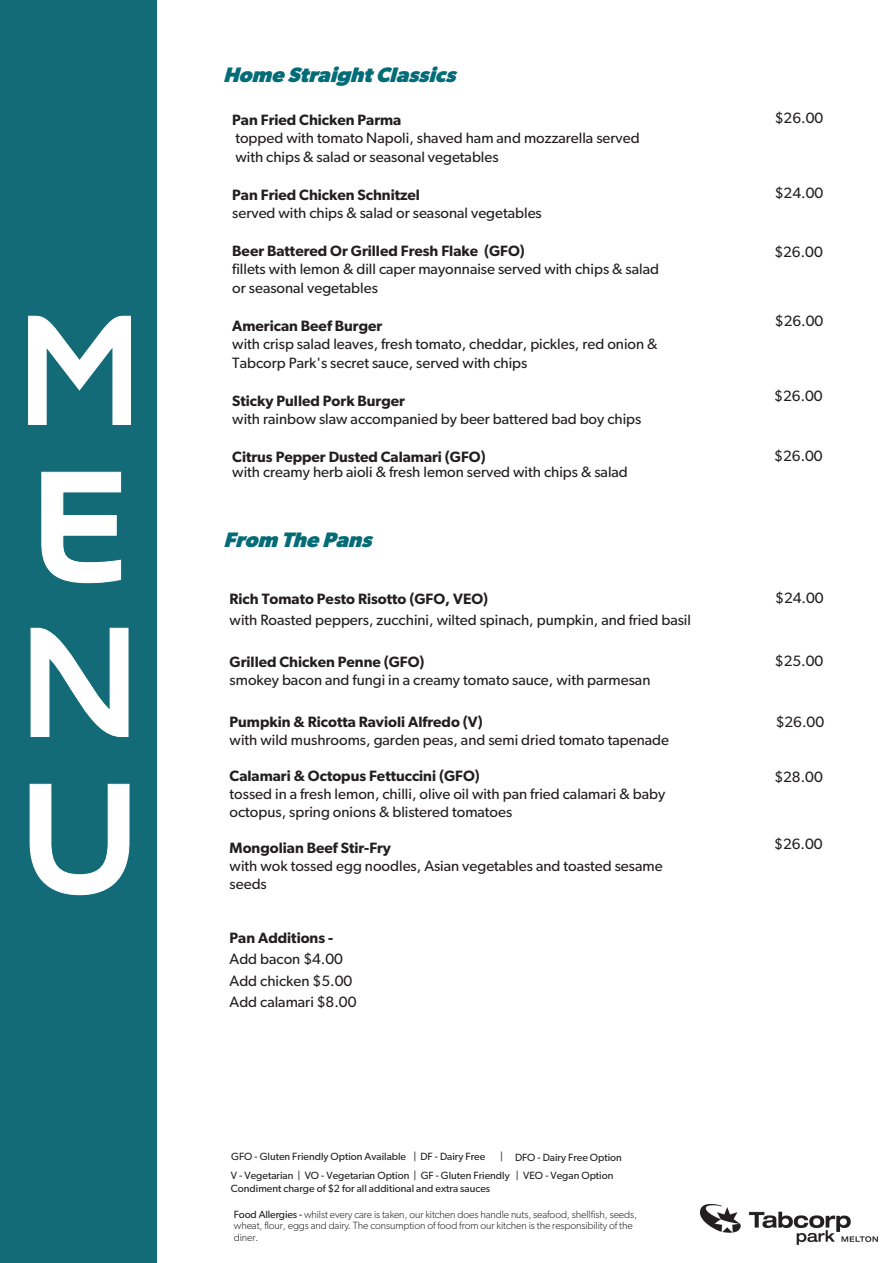
<style>
.page{position:relative;width:893px;height:1263px;background:#fff}
.page>*{position:absolute;margin:0;border:0;box-sizing:border-box;transform-origin:0 0}
.t1{font:500 166.5px "Novotype";color:#fff;scale:.85 1}
.t2{font:500 166.5px "Novotype";color:#fff}
.t3{font:500 166.5px "Novotype";color:#fff;scale:.86 1}
.t4{font:500 166.5px "Novotype";color:#fff;scale:.94 1}
.t5{font:italic 700 21px "Gibson";color:#046c77}
.t6{font:15px/18.1px "Gibson";color:#231f20}
.t7{font:600 15px "Gibson";color:#231f20}
.t8{font:10.5px/12.6px "Gibson";color:#231f20}
.t9{font:300 10.5px/11.9px "Gibson";letter-spacing:-.01em;color:#231f20}
.s1{font-weight:400}
</style>
<div class="page">
<div style="left:0;top:0;width:157px;height:1263px;background:#126b77"></div>
<svg style="left:28px;top:315px;width:103px;height:110px"></svg>
<svg style="left:41px;top:471px;width:80px;height:112px"></svg>
<svg style="left:30px;top:627px;width:99px;height:110px"></svg>
<svg style="left:29px;top:783px;width:101px;height:112px"></svg>
<img style="left:700px;top:1205px;width:177px;height:39px">
<p class="t1" style="left:10px;top:270px;width:165px">M</p>
<p class="t2" style="left:22px;top:426px;width:117px">E</p>
<p class="t3" style="left:12px;top:582px;width:158px">N</p>
<p class="t4" style="left:13px;top:738px;width:143px">U</p>
<h2 class="t5" style="left:223px;top:62px;width:240px">Home StraightClassics</h2>
<p class="t7" style="left:232px;top:111px;width:171px">Pan Fried Chicken Parma</p>
<p class="t6" style="left:235px;top:129px;width:406px;line-height:18.6px">topped with tomato Napoli, shaved ham and mozzarella served with chips &amp; salad or seasonal vegetables</p>
<p class="t7" style="left:232px;top:186px;width:189px">Pan Fried Chicken Schnitzel</p>
<p class="t6" style="left:232px;top:204px;width:311px">served with chips &amp; salad or seasonal vegetables</p>
<p class="t7" style="left:232px;top:242px;width:294px">Beer Battered Or Grilled Fresh Flake (GFO)</p>
<p class="t6" style="left:232px;top:260px;width:428px;line-height:18.6px">fillets with lemon &amp; dill caper mayonnaise served with chips &amp; salad or seasonal vegetables</p>
<p class="t7" style="left:232px;top:317px;width:151px">American Beef Burger</p>
<p class="t6" style="left:232px;top:334px;width:427px;line-height:18.8px">with crisp salad leaves, fresh tomato, cheddar, pickles, red onion &amp;<br>Tabcorp Park's secret sauce, served with chips</p>
<p class="t7" style="left:232px;top:391px;width:174px">Sticky Pulled Pork Burger</p>
<p class="t6" style="left:232px;top:410px;width:411px">with rainbow slaw accompanied by beer battered bad boy chips</p>
<p class="t7" style="left:232px;top:447px;width:255px">Citrus Pepper Dusted Calamari (GFO)</p>
<p class="t6" style="left:232px;top:463px;width:397px">with creamy herb aioli &amp; fresh lemon served with chips &amp; salad</p>
<h2 class="t5" style="left:224px;top:527px;width:156px">From The Pans</h2>
<p class="t7" style="left:230px;top:590px;width:260px">Rich Tomato Pesto Risotto (GFO, VEO)</p>
<p class="t6" style="left:230px;top:611px;width:463px">with Roasted peppers, zucchini, wilted spinach, pumpkin, and fried basil</p>
<p class="t7" style="left:230px;top:653px;width:197px">Grilled Chicken Penne (GFO)</p>
<p class="t6" style="left:230px;top:671px;width:422px">smokey bacon and fungi in a creamy tomato sauce, with parmesan</p>
<p class="t7" style="left:230px;top:713px;width:255px">Pumpkin &amp; Ricotta Ravioli Alfredo (V)</p>
<p class="t6" style="left:230px;top:731px;width:441px">with wild mushrooms, garden peas, and semi dried tomato tapenade</p>
<p class="t7" style="left:230px;top:767px;width:252px">Calamari &amp; Octopus Fettuccini (GFO)</p>
<p class="t6" style="left:230px;top:785px;width:437px">tossed in a fresh lemon, chilli, olive oil with pan fried calamari &amp; baby octopus, spring onions &amp; blistered tomatoes</p>
<p class="t7" style="left:230px;top:839px;width:163px">Mongolian Beef Stir-Fry</p>
<p class="t6" style="left:230px;top:857px;width:435px">with wok tossed egg noodles, Asian vegetables and toasted sesame seeds</p>
<p class="t7" style="left:230px;top:929px;width:105px">Pan Additions -</p>
<p class="t6" style="left:230px;top:948px;width:128px;line-height:21.1px">Add bacon $4.00<br>Add chicken $5.00<br>Add calamari $8.00</p>
<p class="t8" style="left:231px;top:1150px;width:256px">GFO - Gluten Friendly Option Available | DF - Dairy Free</p>
<p class="t8" style="left:500px;top:1151px;width:123px">| DFO - Dairy Free Option</p>
<p class="t8" style="left:231px;top:1169px;width:384px">V - Vegetarian | VO - Vegetarian Option | GF - Gluten Friendly | VEO - Vegan Option<br>Condiment charge of $2 for all additional and extra sauces</p>
<p class="t9" style="left:234px;top:1208px;width:405px"><span class="s1">Food Allergies -</span> whilst every care is taken, our kitchen does handle nuts, seafood, shellfish, seeds, wheat, flour, eggs and dairy. The consumption of food from our kitchen is the responsibility of the diner.</p>
<p class="t6" style="left:775px;top:109px;width:50px">$26.00</p>
<p class="t6" style="left:775px;top:183px;width:50px">$24.00</p>
<p class="t6" style="left:774px;top:243px;width:50px">$26.00</p>
<p class="t6" style="left:775px;top:312px;width:50px">$26.00</p>
<p class="t6" style="left:774px;top:386px;width:50px">$26.00</p>
<p class="t6" style="left:774px;top:446px;width:50px">$26.00</p>
<p class="t6" style="left:775px;top:588px;width:50px">$24.00</p>
<p class="t6" style="left:775px;top:652px;width:50px">$25.00</p>
<p class="t6" style="left:776px;top:713px;width:50px">$26.00</p>
<p class="t6" style="left:774px;top:768px;width:50px">$28.00</p>
<p class="t6" style="left:774px;top:834px;width:50px">$26.00</p>
</div>
